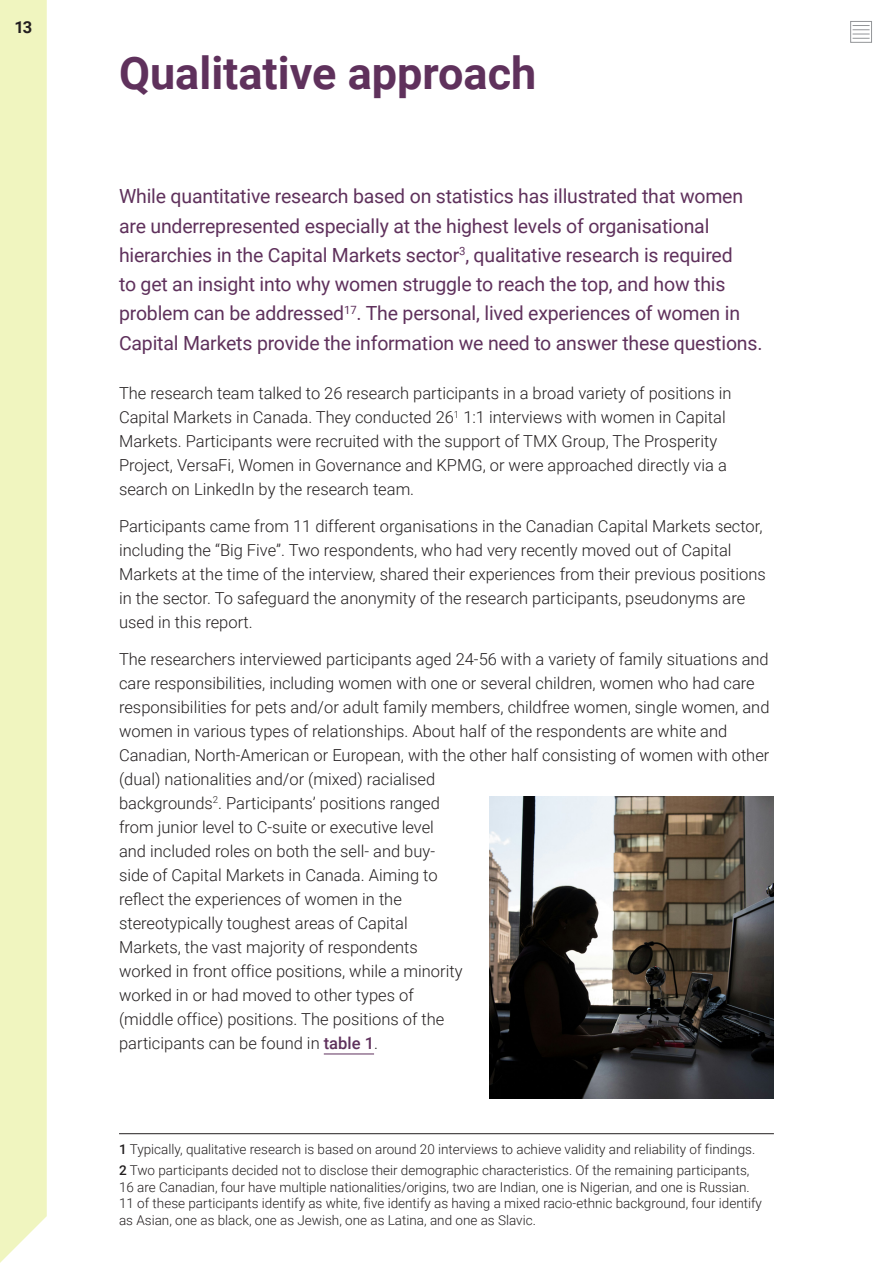
<style>
.page{position:relative;width:893px;height:1263px;background:#fff}
.page>*{position:absolute;margin:0;border:0;box-sizing:border-box;transform-origin:0 0}
.Purple_headings{font:700 45px "Roboto";color:#5f315c}
.srandfirst{font:19.5px/29.2px "Roboto";letter-spacing:-.01em;color:#5f315c}
.body_copy{font:300 16.5px/24px "Roboto";color:#231f20}
.Subhead_1_1{font:700 16.5px "Roboto";color:#231f20}
.Footnotes{font:300 13.5px/16.5px "Roboto";color:#231f20}
.s1{font-weight:500;color:#5f315c}
.s2{font-weight:500}
</style>
<div class="page">
<div style="left:0;top:0;width:47px;height:1263px;background:#f0f5bf"></div>
<hr style="left:119px;top:1133px;width:655px;height:1px;background:#231f20">
<hr style="left:324px;top:1054px;width:50px;height:1px;background:#5f315c">
<img style="left:489px;top:796px;width:285px;height:303px">
<div style="left:850px;top:21px;width:22px;height:22px;border:1px solid #939598"></div>
<svg style="left:853px;top:25px;width:17px;height:14px"></svg>
<p class="Subhead_1_1" style="left:14px;top:16px;width:20px">13</p>
<p class="Purple_headings" style="left:119px;top:42px;width:419px">Qualitative approach</p>
<p class="srandfirst" style="left:119px;top:181px;width:645px">While quantitative research based on statistics has illustrated that women are underrepresented especially at the highest levels of organisational hierarchies in the Capital Markets sector<sup>3</sup>, qualitative research is required<br>to get an insight into why women struggle to reach the top, and how this problem can be addressed<sup>17</sup>. The personal, lived experiences of women in Capital Markets provide the information we need to answer these questions.</p>
<p class="body_copy" style="left:119px;top:381px;width:614px">The research team talked to 26 research participants in a broad variety of positions in Capital Markets in Canada. They conducted 26<sup>1</sup> 1:1 interviews with women in Capital Markets. Participants were recruited with the support of TMX Group, The Prosperity Project, VersaFi, Women in Governance and KPMG, or were approached directly via a search on LinkedIn by the research team.</p>
<p class="body_copy" style="left:119px;top:513px;width:648px">Participants came from 11 different organisations in the Canadian Capital Markets sector, including the “Big Five”. Two respondents, who had very recently moved out of Capital Markets at the time of the interview, shared their experiences from their previous positions in the sector. To safeguard the anonymity of the research participants, pseudonyms are used in this report.</p>
<p class="body_copy" style="left:119px;top:646px;width:652px">The researchers interviewed participants aged 24-56 with a variety of family situations and care responsibilities, including women with one or several children, women who had care responsibilities for pets and/or adult family members, childfree women, single women, and women in various types of relationships. About half of the respondents are white and Canadian, North-American or European, with the other half consisting of women with other (dual) nationalities and/or (mixed) racialised<br>backgrounds<sup>2</sup>. Participants’ positions ranged<br>from junior level to C-suite or executive level<br>and included roles on both the sell- and buy-<br>side of Capital Markets in Canada. Aiming to<br>reflect the experiences of women in the<br>stereotypically toughest areas of Capital<br>Markets, the vast majority of respondents<br>worked in front office positions, while a minority<br>worked in or had moved to other types of<br>(middle office) positions. The positions of the<br>participants can be found in <span class="s1">table 1</span>.</p>
<p class="Footnotes" style="left:119px;top:1141px;width:638px"><span class="s2">1</span> Typically, qualitative research is based on around 20 interviews to achieve validity and reliability of findings.</p>
<p class="Footnotes" style="left:119px;top:1162px;width:644px"><span class="s2">2</span> Two participants decided not to disclose their demographic characteristics. Of the remaining participants, 16 are Canadian, four have multiple nationalities/origins, two are Indian, one is Nigerian, and one is Russian.<br>11 of these participants identify as white, five identify as having a mixed racio-ethnic background, four identify as Asian, one as black, one as Jewish, one as Latina, and one as Slavic.</p>
</div>
